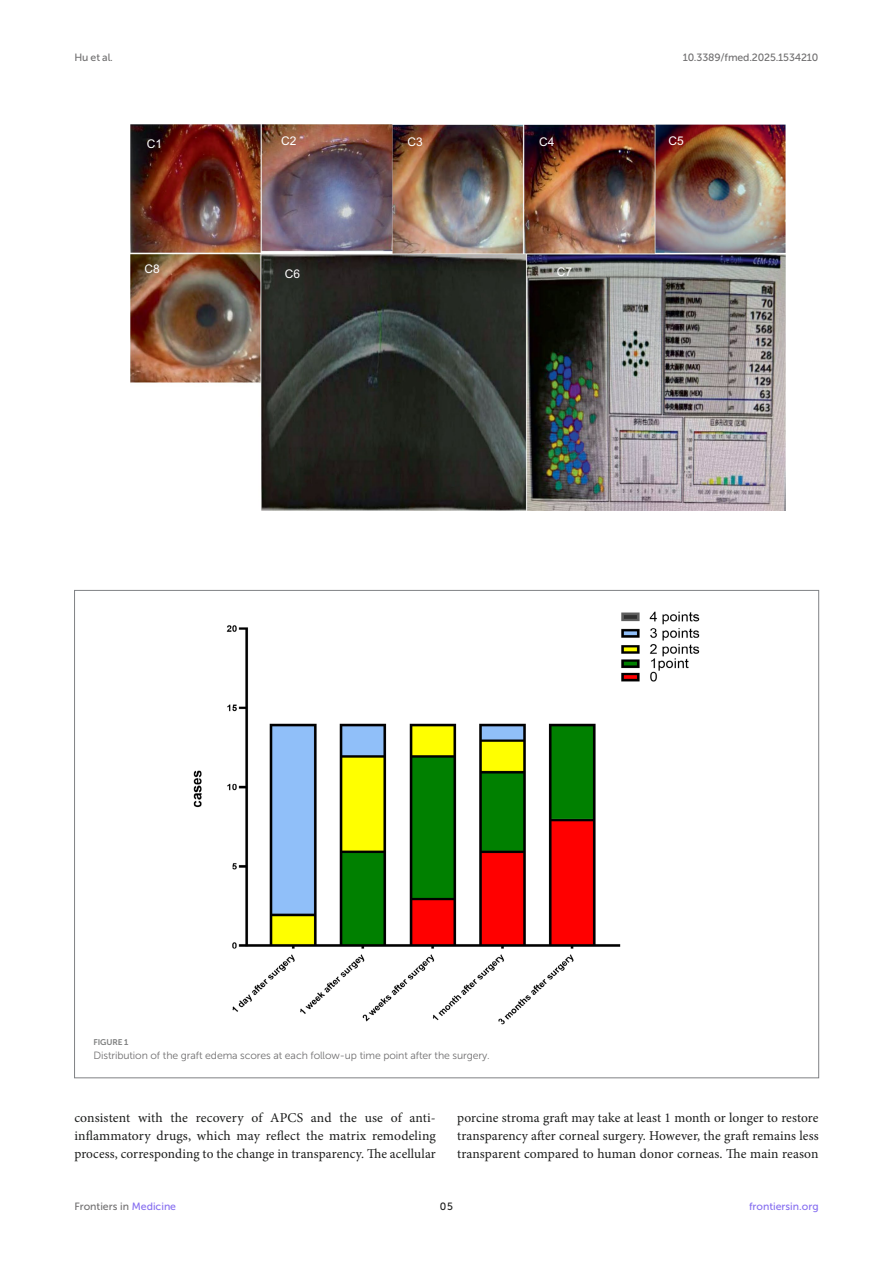
<style>
.page{position:relative;width:893px;height:1263px;background:#fff}
.page>*{position:absolute;margin:0;border:0;box-sizing:border-box;transform-origin:0 0}
.TEXT{font:13.5px/18px "Minion Pro";letter-spacing:.005em;color:#1b1c1b;text-align:justify}
.t1{font:12px "Arial";color:#fff}
.FIG_LEG{font:10.5px "Museo Sans 300";letter-spacing:-.01em;color:#706f70}
.t2{font:10.5px "Museo Sans 500";letter-spacing:-.015em;color:#706f70}
.t3{font:10.5px "Museo Sans 500";color:#856df0}
.t4{font:10.5px "Museo Sans 500";color:#1b1c1b}
.FIG_HD{font:8.25px "Museo Sans 700";letter-spacing:-.01em;color:#7e7f7f}
.s1{color:#856df0}
</style>
<div class="page">
<img style="left:193px;top:611px;width:507px;height:414px">
<img style="left:130px;top:125px;width:656px;height:385px">
<p class="t2" style="left:74px;top:51px;width:40px">Hu et al.</p>
<p class="t2" style="left:683px;top:51px;width:137px">10.3389/fmed.2025.1534210</p>
<p class="t1" style="left:147px;top:136px;width:17px">C1</p>
<p class="t1" style="left:281px;top:133px;width:17px">C2</p>
<p class="t1" style="left:408px;top:134px;width:17px">C3</p>
<p class="t1" style="left:539px;top:134px;width:17px">C4</p>
<p class="t1" style="left:669px;top:133px;width:17px">C5</p>
<p class="t1" style="left:144px;top:260px;width:17px">C8</p>
<p class="t1" style="left:285px;top:266px;width:17px">C6</p>
<p class="t1" style="left:557px;top:263px;width:17px">C7</p>
<p class="FIG_HD" style="left:93px;top:1038px;width:37px">FIGURE 1</p>
<p class="FIG_LEG" style="left:93px;top:1049px;width:398px">Distribution of the graft edema scores at each follow-up time point after the surgery.</p>
<p class="TEXT" style="left:74px;top:1109px;width:363px">consistent with the recovery of APCS and the use of anti&shy;inflammatory drugs, which may reflect the matrix remodeling process, corresponding to the change in transparency. The acellular</p>
<p class="TEXT" style="left:457px;top:1109px;width:363px">porcine stroma graft may take at least 1 month or longer to restore transparency after corneal surgery. However, the graft remains less transparent compared to human donor corneas. The main reason</p>
<p class="t2" style="left:74px;top:1200px;width:103px">Frontiers in <span class="s1">Medicine</span></p>
<p class="t4" style="left:440px;top:1200px;width:14px">05</p>
<p class="t3" style="left:749px;top:1200px;width:71px">frontiersin.org</p>
</div>
